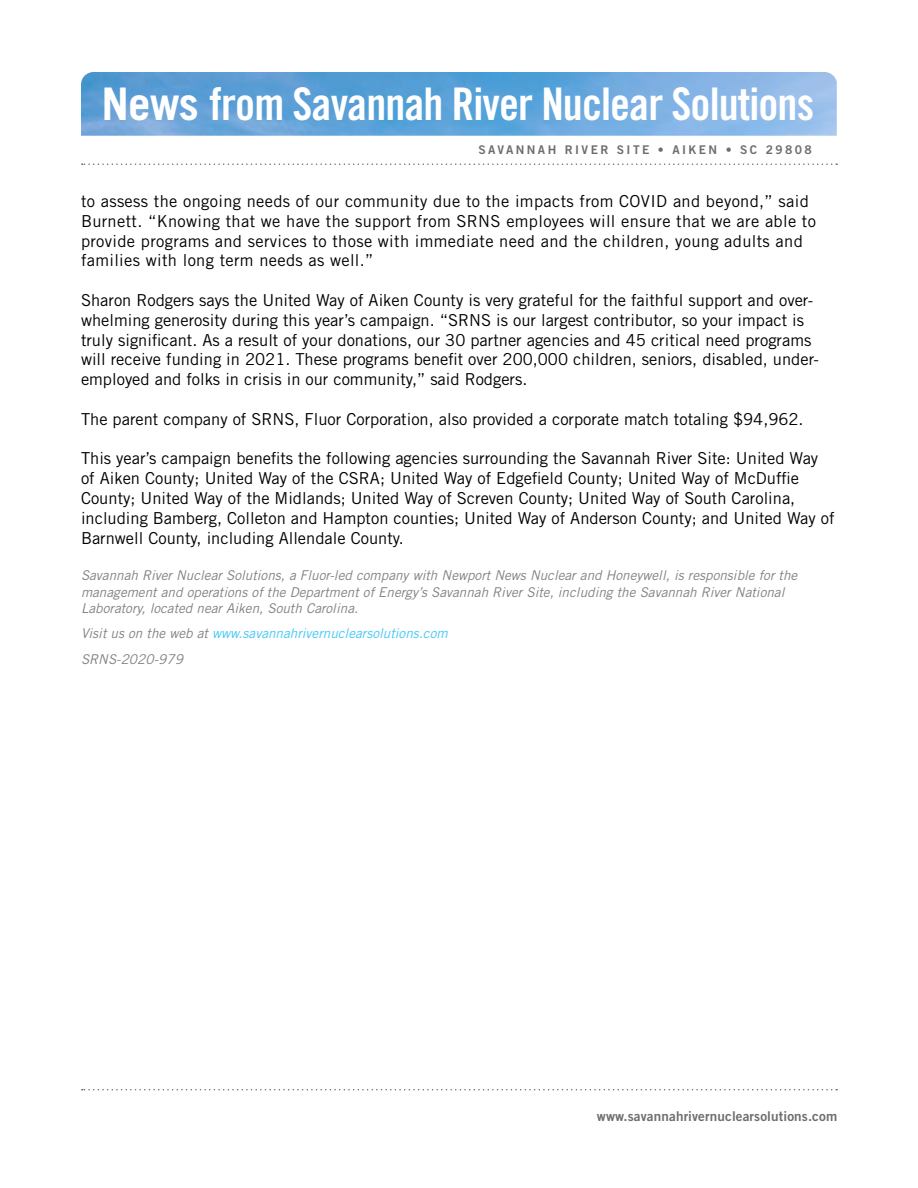
<style>
.page{position:relative;width:918px;height:1188px;background:#fff}
.page>*{position:absolute;margin:0;border:0;box-sizing:border-box;transform-origin:0 0}
.t1{font:45px "Trade Gothic LT Std Bd Cn 20";letter-spacing:-.02em;color:#fff}
.t2{font:16.5px/19.8px "Trade Gothic LT Std";color:#000}
.t3{font:16.5px/19.8px "Trade Gothic LT Std";letter-spacing:.02em;color:#000}
.t4{font:italic 13.5px/16.2px "Trade Gothic LT Std";color:#808285}
.t5{font:italic 13.5px/25.5px "Trade Gothic LT Std";color:#44c8f5}
.t6{font:13.5px "Trade Gothic LT Std Bd 2";letter-spacing:.01em;color:#6d6e71}
.t7{font:12px "Trade Gothic LT Std Bd 2";letter-spacing:.2em;color:#6d6e71}
.s1{font-family:"Trade Gothic LT Std";font-weight:700}
.s2{color:#808285}
</style>
<div class="page">
<img style="left:81px;top:72px;width:756px;height:64px">
<svg style="left:82px;top:163px;width:755px;height:2px"></svg>
<svg style="left:82px;top:1089px;width:755px;height:1px"></svg>
<h1 class="t1" style="left:102px;top:77px;width:714px"><span class="s1">News</span> from Savannah River Nuclear Solutions</h1>
<p class="t7" style="left:478px;top:143px;width:335px">SAVANNAH RIVER SITE • AIKEN • SC 29808</p>
<p class="t3" style="left:81px;top:191px;width:737px">to assess the ongoing needs of our community due to the impacts from COVID and beyond,” said Burnett. “Knowing that we have the support from SRNS employees will ensure that we are able to provide programs and services to those with immediate need and the children, young adults and families with long term needs as well.”</p>
<p class="t2" style="left:81px;top:290px;width:740px">Sharon Rodgers says the United Way of Aiken County is very grateful for the faithful support and over&shy;whelming generosity during this year’s campaign. “SRNS is our largest contributor, so your impact is truly significant. As a result of your donations, our 30 partner agencies and 45 critical need programs will receive funding in 2021. These programs benefit over 200,000 children, seniors, disabled, under&shy;employed and folks in crisis in our community,” said Rodgers.</p>
<p class="t2" style="left:81px;top:409px;width:724px">The parent company of SRNS, Fluor Corporation, also provided a corporate match totaling $94,962.</p>
<p class="t2" style="left:81px;top:448px;width:755px">This year’s campaign benefits the following agencies surrounding the Savannah River Site: United Way of Aiken County; United Way of the CSRA; United Way of Edgefield County; United Way of McDuffie County; United Way of the Midlands; United Way of Screven County; United Way of South Carolina, including Bamberg, Colleton and Hampton counties; United Way of Anderson County; and United Way of Barnwell County, including Allendale County.</p>
<p class="t4" style="left:81px;top:568px;width:718px">Savannah River Nuclear Solutions, a Fluor-led company with Newport News Nuclear and Honeywell, is responsible for the management and operations of the Department of Energy’s Savannah River Site, including the Savannah River National<br>Laboratory, located near Aiken, South Carolina.</p>
<p class="t5" style="left:81px;top:621px;width:368px"><span class="s2">Visit us on the web at</span> www.savannahrivernuclearsolutions.com<br><span class="s2">SRNS-2020-979</span></p>
<p class="t6" style="left:597px;top:1107px;width:242px">www.savannahrivernuclearsolutions.com</p>
</div>
